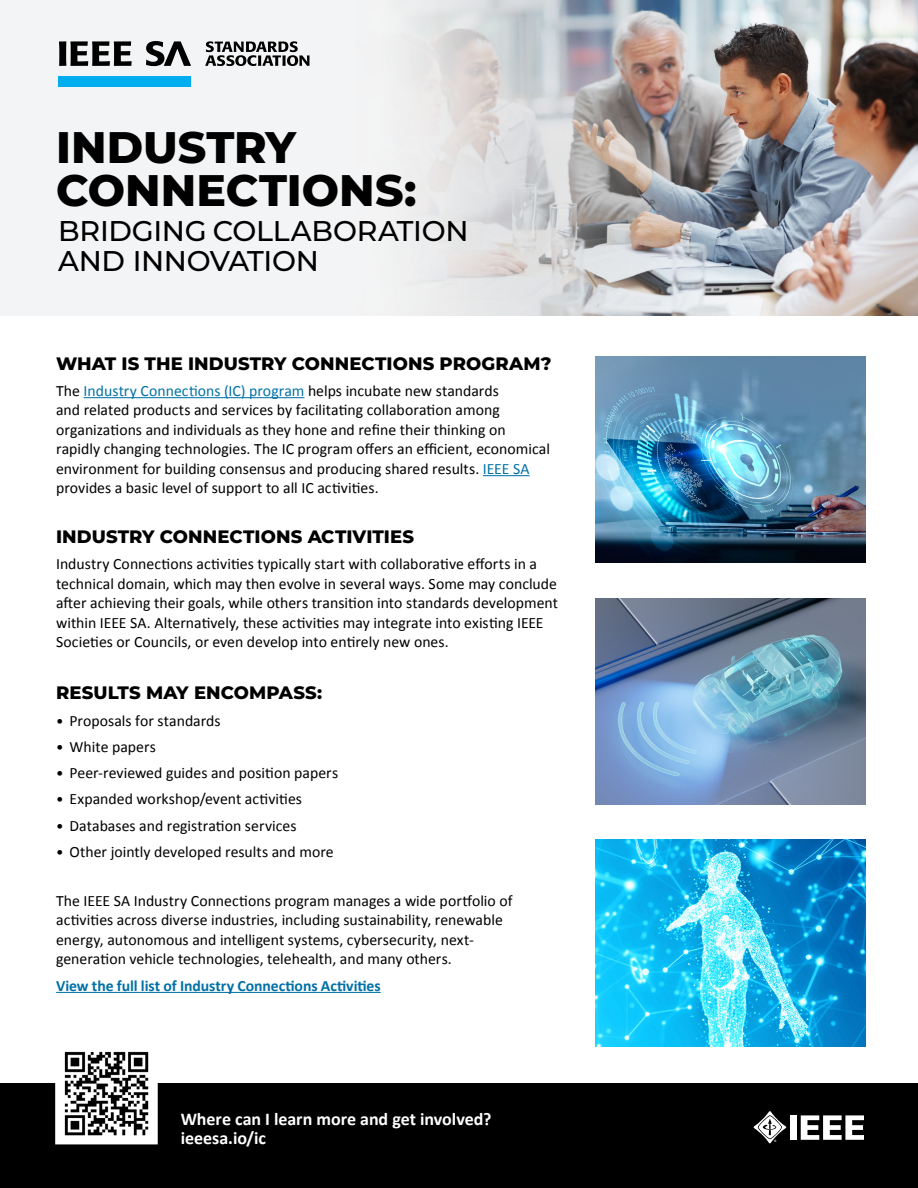
<style>
.page{position:relative;width:918px;height:1188px;background:#fff}
.page>*{position:absolute;margin:0;border:0;box-sizing:border-box;transform-origin:0 0}
.t1{font:800 44.1px/43.5px "Montserrat";color:#000}
.t2{font:500 28.5px/30px "Montserrat";letter-spacing:-.01em;color:#000}
.t3{font:800 18px "Montserrat";letter-spacing:.005em;color:#000}
.t4{font:700 18px/19.5px "Calibri";color:#fff}
.t5{font:15.75px/19.5px "Calibri";color:#000}
.t6{font:700 15.75px "Calibri";letter-spacing:-.005em;color:#0071a6}
.t7{font:700 3.15px "Helvetica";color:#fff}
.s1{color:#0071a6}
.s2{font-size:15px}
</style>
<div class="page">
<hr style="left:56px;top:992px;width:325px;height:1px;background:#0071a6">
<hr style="left:84px;top:397px;width:220px;height:1px;background:#0071a6">
<hr style="left:483px;top:475px;width:47px;height:1px;background:#0071a6">
<img style="left:595px;top:599px;width:271px;height:206px">
<img style="left:595px;top:839px;width:271px;height:207px">
<img style="left:595px;top:357px;width:271px;height:206px">
<div style="left:0;top:1084px;width:918px;height:104px;background:#000"></div>
<img style="left:64px;top:1051px;width:85px;height:84px">
<div style="left:55px;top:1042px;width:103px;height:102px;border:8px solid #fff"></div>
<div style="left:790px;top:1115px;width:7px;height:25px;background:#fff"></div>
<svg style="left:801px;top:1115px;width:63px;height:25px"></svg>
<svg style="left:754px;top:1111px;width:32px;height:33px"></svg>
<img style="left:677px;top:0;width:241px;height:315px">
<svg style="left:0;top:0;width:677px;height:315px;fill:#f3f4f5"></svg>
<svg style="left:205px;top:41px;width:105px;height:25px"></svg>
<div style="left:58px;top:77px;width:133px;height:10px;background:#00aeef"></div>
<svg style="left:59px;top:41px;width:73px;height:25px"></svg>
<svg style="left:146px;top:41px;width:45px;height:25px"></svg>
<h1 class="t1" style="left:56px;top:123px;width:362px">INDUSTRY<br>CONNECTIONS:</h1>
<h2 class="t2" style="left:58px;top:215px;width:412px">BRIDGING COLLABORATION<br>AND INNOVATION</h2>
<p class="t3" style="left:56px;top:350px;width:497px">WHAT IS THE INDUSTRY CONNECTIONS PROGRAM?</p>
<p class="t5" style="left:56px;top:380px;width:495px">The <span class="s1">Industry Connections (IC) program</span> helps incubate new standards<br>and related products and services by facilitating collaboration among organizations and individuals as they hone and refine their thinking on rapidly changing technologies. The IC program offers an efficient, economical environment for building consensus and producing shared results. <span class="s1">IEEE SA </span>provides a basic level of support to all IC activities.</p>
<p class="t3" style="left:56px;top:523px;width:359px">INDUSTRY CONNECTIONS ACTIVITIES</p>
<p class="t5" style="left:56px;top:554px;width:503px">Industry Connections activities typically start with collaborative efforts in a technical domain, which may then evolve in several ways. Some may conclude after achieving their goals, while others transition into standards development within IEEE SA. Alternatively, these activities may integrate into existing IEEE Societies or Councils, or even develop into entirely new ones.</p>
<p class="t3" style="left:56px;top:680px;width:268px">RESULTS MAY ENCOMPASS:</p>
<p class="t5" style="left:56px;top:710px;width:166px"><span class="s2">•</span> Proposals for standards</p>
<p class="t5" style="left:56px;top:736px;width:101px"><span class="s2">•</span> White papers</p>
<p class="t5" style="left:56px;top:762px;width:284px"><span class="s2">•</span> Peer-reviewed guides and position papers</p>
<p class="t5" style="left:56px;top:789px;width:247px"><span class="s2">•</span> Expanded workshop/event activities</p>
<p class="t5" style="left:56px;top:815px;width:242px"><span class="s2">•</span> Databases and registration services</p>
<p class="t5" style="left:56px;top:841px;width:279px"><span class="s2">•</span> Other jointly developed results and more</p>
<p class="t5" style="left:56px;top:890px;width:458px">The IEEE SA Industry Connections program manages a wide portfolio of activities across diverse industries, including sustainability, renewable energy, autonomous and intelligent systems, cybersecurity, next&shy;generation vehicle technologies, telehealth, and many others.</p>
<p class="t6" style="left:56px;top:974px;width:326px">View the full list of Industry Connections Activities</p>
<p class="t4" style="left:181px;top:1108px;width:312px">Where can I learn more and get involved? ieeesa.io/ic</p>
<p class="t7" style="left:774px;top:1139px;width:4px">®</p>
</div>
